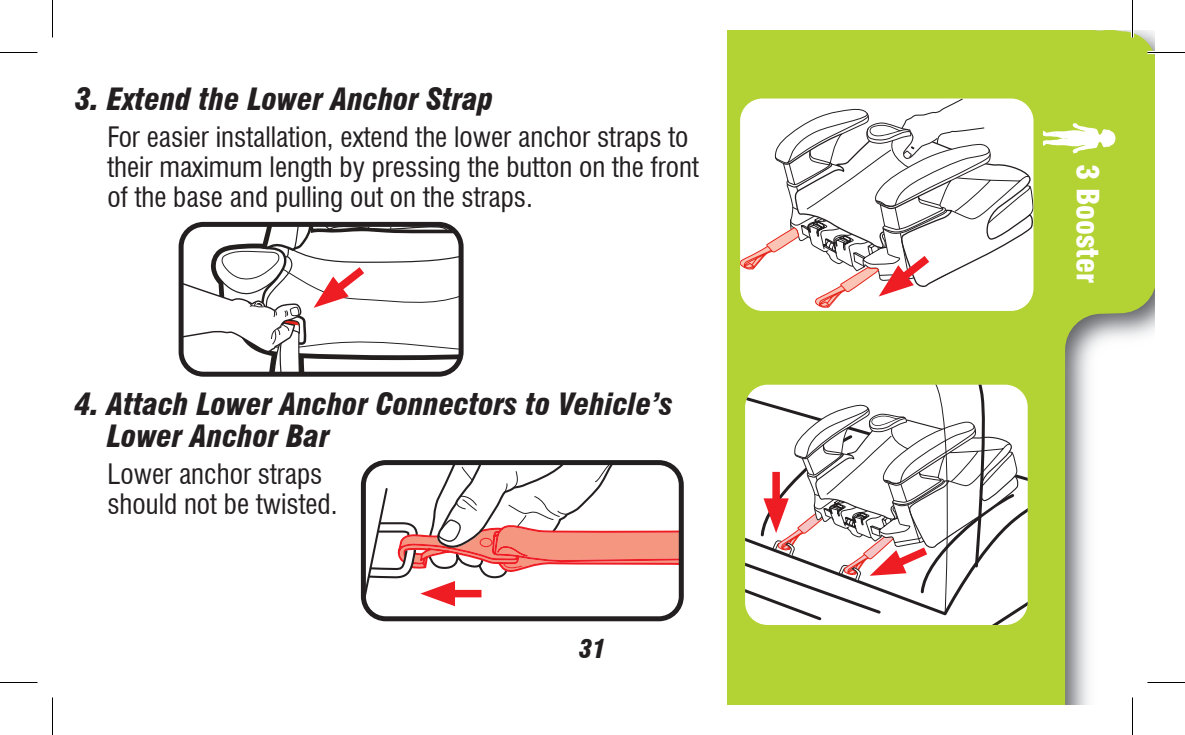
<style>
.page{position:relative;width:1185px;height:735px;background:#fff}
.page>*{position:absolute;margin:0;border:0;box-sizing:border-box;transform-origin:0 0}
.t1{font:italic 900 condensed 30px/32.5px "Swiss 721 BT";color:#231f20}
.t2{font:900 condensed 30px "Swiss 721 BT";color:#fff}
.t3{font:condensed 27.5px/30px "Swiss 721 BT";color:#231f20}
.t4{font:italic 900 condensed 25px "Swiss 721 BT";color:#231f20}
</style>
<div class="page">
<svg style="left:728px;top:30px;width:427px;height:675px;fill:#b3d234"></svg>
<svg style="left:1043px;top:123px;width:72px;height:31px"></svg>
<svg style="left:745px;top:385px;width:283px;height:240px"></svg>
<svg style="left:745px;top:385px;width:215px;height:230px"></svg>
<div style="left:179px;top:222px;width:285px;height:155px;border:5px solid #231f20;border-radius:22px"></div>
<svg style="left:740px;top:99px;width:293px;height:209px"></svg>
<svg style="left:181px;top:224px;width:280px;height:150px"></svg>
<svg style="left:763px;top:403px;width:256px;height:179px"></svg>
<div style="left:361px;top:460px;width:323px;height:161px;border:5px solid #231f20;border-radius:22px"></div>
<svg style="left:363px;top:463px;width:318px;height:154px"></svg>
<hr style="left:1148px;top:51px;width:37px;height:3px;background:#fff">
<hr style="left:1148px;top:681px;width:37px;height:3px;background:#fff">
<hr style="left:1131px;top:0;width:3px;height:38px;background:#fff">
<hr style="left:1131px;top:698px;width:3px;height:37px;background:#fff">
<hr style="left:0;top:52px;width:38px;height:1px;background:#000">
<hr style="left:1148px;top:52px;width:37px;height:1px;background:#000">
<hr style="left:0;top:682px;width:38px;height:1px;background:#000">
<hr style="left:1148px;top:682px;width:37px;height:1px;background:#000">
<hr style="left:52px;top:0;width:1px;height:38px;background:#000">
<hr style="left:52px;top:698px;width:1px;height:37px;background:#000">
<hr style="left:1132px;top:0;width:1px;height:38px;background:#000">
<hr style="left:1132px;top:698px;width:1px;height:37px;background:#000">
<p class="t1" style="left:75px;top:83px;width:420px">3. Extend the Lower Anchor Strap</p>
<p class="t3" style="left:107px;top:122px;width:593px">For easier installation, extend the lower anchor straps to their maximum length by pressing the button on the front of the base and pulling out on the straps.</p>
<p class="t1" style="left:107px;top:387px;width:568px;text-indent:-32px">4. Attach Lower Anchor Connectors to Vehicle’s<br>Lower Anchor Bar</p>
<p class="t3" style="left:107px;top:459px;width:232px">Lower anchor straps should not be twisted.</p>
<p class="t4" style="left:579px;top:634px;width:28px">31</p>
<p class="t2" style="left:1106px;top:164px;width:121px;rotate:90deg">3 Booster</p>
</div>
